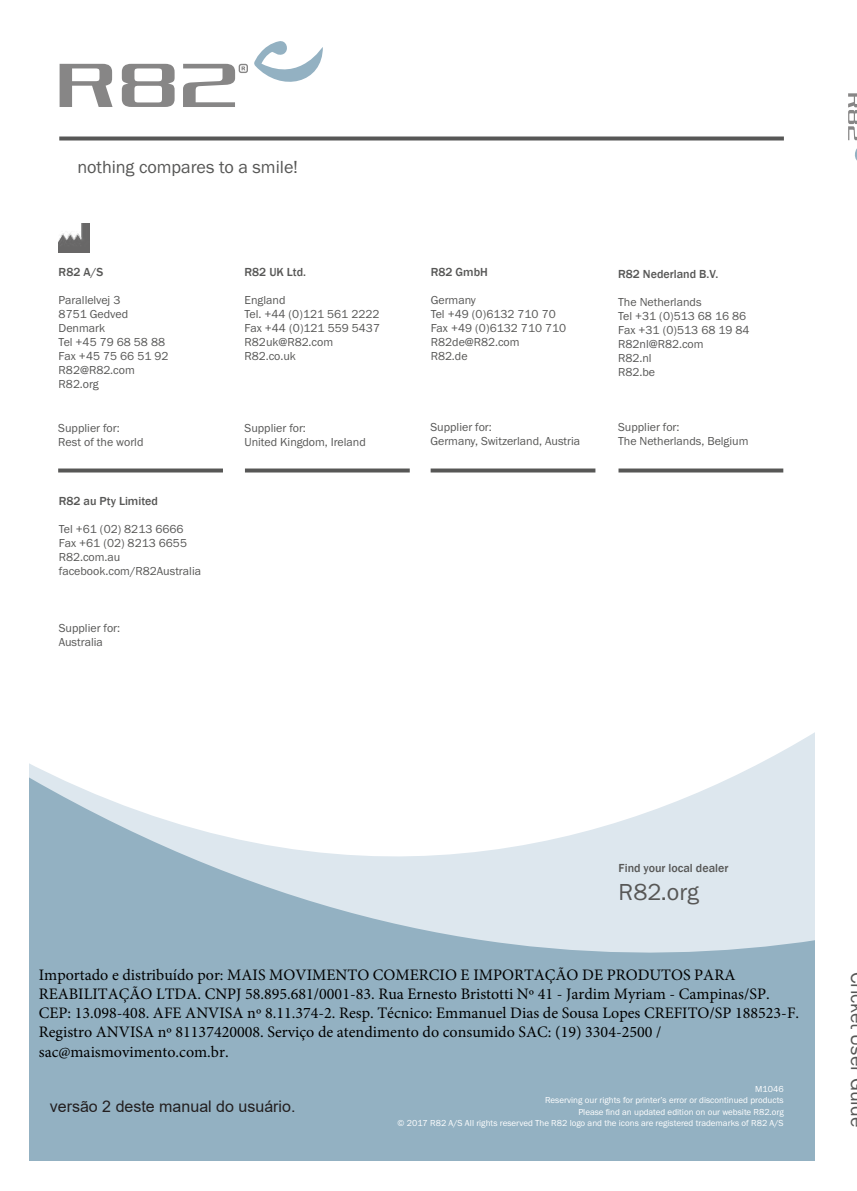
<style>
.page{position:relative;width:857px;height:1191px;background:#fff}
.page>*{position:absolute;margin:0;border:0;box-sizing:border-box;transform-origin:0 0}
.t1{font:24px "Franklin Gothic URW Boo";color:#575756}
.t2{font:20px "Franklin Gothic URW Boo";color:#575756}
.t3{font:18.2px "Franklin Gothic URW Boo";color:#575756}
.t4{font:16px/19.2px "Minion Pro";color:#000}
.t5{font:16px "Arial";color:#231f20}
.t6{font:12px/14px "Franklin Gothic URW Boo";color:#575756}
.t7{font:500 12px "Franklin Gothic";color:#575756}
.t8{font:9px/11.2px "Franklin Gothic URW Boo";color:#fff;text-align:right}
.s1{font-style:inherit}
</style>
<div class="page">
<svg style="left:29px;top:733px;width:784px;height:428px;fill:#93b1c2"></svg>
<svg style="left:59px;top:136px;width:724px;height:4px;background:#6c6c6b"></svg>
<svg style="left:254px;top:41px;width:69px;height:41px"></svg>
<svg style="left:60px;top:64px;width:52px;height:43px"></svg>
<svg style="left:122px;top:64px;width:52px;height:43px"></svg>
<svg style="left:183px;top:64px;width:65px;height:43px"></svg>
<img style="left:58px;top:224px;width:31px;height:29px">
<svg style="left:58px;top:468px;width:165px;height:4px"></svg>
<svg style="left:245px;top:468px;width:164px;height:4px"></svg>
<svg style="left:430px;top:468px;width:165px;height:4px"></svg>
<svg style="left:618px;top:468px;width:164px;height:4px"></svg>
<svg style="left:848px;top:93px;width:8px;height:66px"></svg>
<h3 class="t3" style="left:77px;top:156px;width:222px">nothing compares to a smile!</h3>
<p class="t7" style="left:59px;top:264px;width:46px">R82 A/S</p>
<p class="t6" style="left:59px;top:292px;width:111px">Parallelvej 3<br>8751 Gedved<br>Denmark<br>Tel +45 79 68 58 88<br>Fax +45 75 66 51 92<br>R82@R82.com<br>R82.org</p>
<p class="t7" style="left:244px;top:265px;width:63px">R82 UK Ltd.</p>
<p class="t6" style="left:244px;top:293px;width:137px">England<br>Tel. +44 (0)121 561 2222<br>Fax +44 (0)121 559 5437<br>R82uk@R82.com<br>R82.co.uk</p>
<p class="t7" style="left:430px;top:264px;width:59px">R82 GmbH</p>
<p class="t6" style="left:430px;top:293px;width:137px">Germany<br>Tel +49 (0)6132 710 70<br>Fax +49 (0)6132 710 710<br>R82de@R82.com<br>R82.de</p>
<p class="t7" style="left:618px;top:267px;width:101px">R82 Nederland B.V.</p>
<p class="t6" style="left:618px;top:295px;width:133px">The Netherlands<br>Tel +31 (0)513 68 16 86<br>Fax +31 (0)513 68 19 84<br>R82nl@R82.com<br>R82.nl<br>R82.be</p>
<p class="t6" style="left:58px;top:420px;width:87px">Supplier for:<br>Rest of the world</p>
<p class="t6" style="left:244px;top:420px;width:123px">Supplier for:<br>United Kingdom, Ireland</p>
<p class="t6" style="left:430px;top:420px;width:151px">Supplier for:<br>Germany, Switzerland, Austria</p>
<p class="t6" style="left:617px;top:420px;width:132px">Supplier for:<br>The Netherlands, Belgium</p>
<p class="t7" style="left:59px;top:494px;width:100px">R82 au Pty Limited</p>
<p class="t6" style="left:59px;top:522px;width:144px">Tel +61 (02) 8213 6666<br>Fax +61 (02) 8213 6655<br>R82.com.au facebook.com/R82Australia</p>
<p class="t6" style="left:59px;top:620px;width:63px">Supplier for:<br>Australia</p>
<p class="t7" style="left:618px;top:860px;width:111px">Find your local dealer</p>
<h1 class="t1" style="left:618px;top:877px;width:82px">R82.org</h1>
<p class="t4" style="left:39px;top:965px;width:761px">Importado e distribuído por: MAIS MOVIMENTO COMERCIO E IMPORTAÇÃO DE PRODUTOS PARA REABILITAÇÃO LTDA. CNPJ 58.895.681/0001-83. Rua Ernesto Bristotti Nº 41 - Jardim Myriam - Campinas/SP.<br>CEP: 13.098-408. AFE ANVISA nº 8.11.374-2. Resp. Técnico: Emmanuel Dias de Sousa Lopes CREFITO/SP 188523-F.<br>Registro ANVISA nº 81137420008. Serviço de atendimento do consumido SAC: (19) 3304-2500 / sac@maismovimento.com.br.</p>
<h3 class="t5" style="left:50px;top:1095px;width:247px">versão 2 d<span class="s1">este</span> manual <span class="s1">do usuário.</span></h3>
<p class="t8" style="left:397px;top:1083px;width:387px">M1046<br>Reserving our rights for printer’s error or discontinued products<br>Please find an updated edition on our website R82.org<br>© 2017 R82 A/S All rights reserved The R82 logo and the icons are registered trademarks of R82 A/S</p>
<h2 class="t2" style="left:869px;top:983px;width:146px;rotate:90deg">rc e ser u e</h2>
</div>
